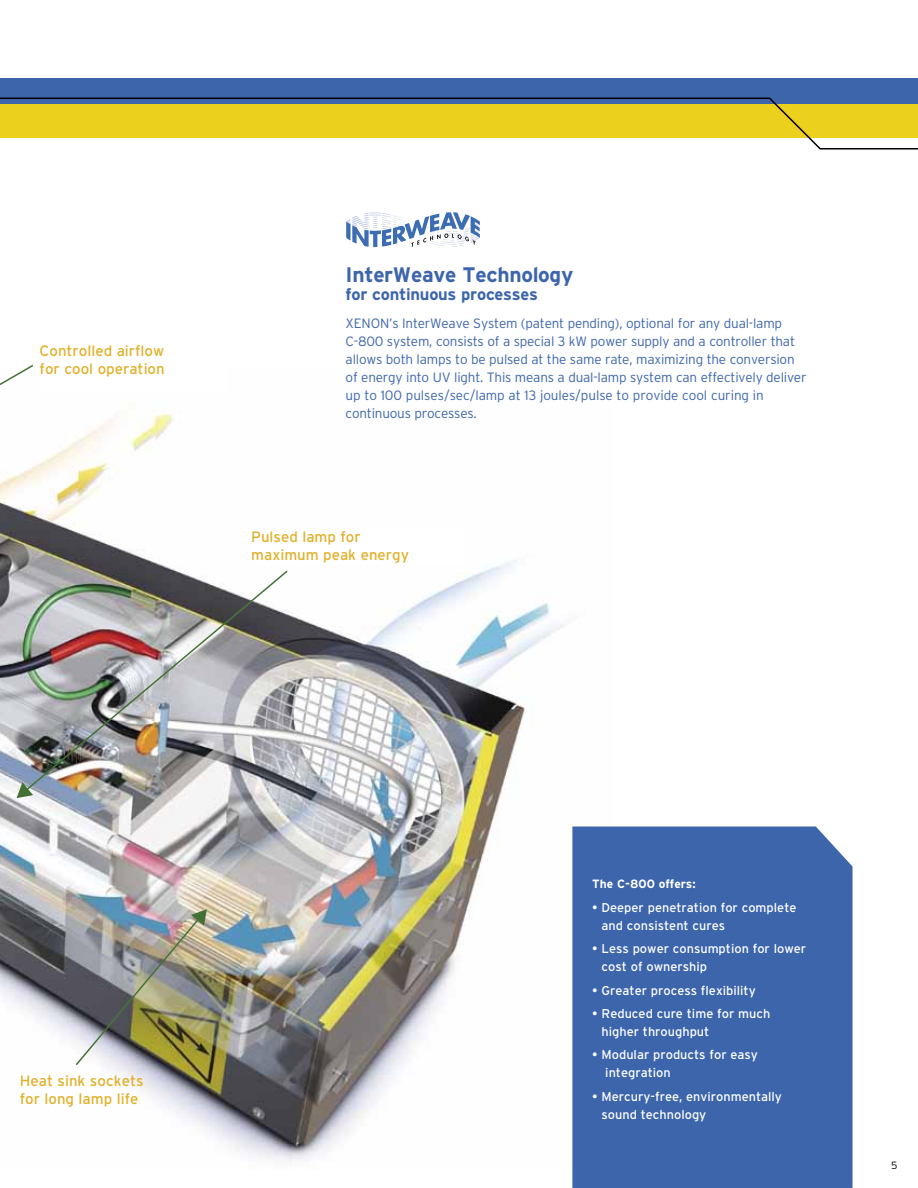
<style>
.page{position:relative;width:918px;height:1188px;background:#fff}
.page>*{position:absolute;margin:0;border:0;box-sizing:border-box;transform-origin:0 0}
.t1{font:700 21px "Interstate";letter-spacing:-.015em;color:#3c65ac}
.t2{font:700 16.5px "Interstate";letter-spacing:-.015em;color:#3c65ac}
.t3{font:15px/18px "Interstate";color:#e1b12c}
.t4{font:300 13.5px/18px "Interstate";letter-spacing:-.015em;color:#3c65ac}
.t5{font:12.75px/18px "Interstate";color:#fff}
.t6{font:700 12px "Interstate";color:#fff}
.t7{font:300 10.5px "Interstate";color:#000}
</style>
<div class="page">
<img style="left:0;top:413px;width:613px;height:749px">
<div style="left:572px;top:827px;width:281px;height:361px;background:#3c65ac"></div>
<div style="left:251px;top:530px;width:213px;height:35px;background:#fff"></div>
<svg style="left:0;top:364px;width:33px;height:22px"></svg>
<img style="left:70px;top:908px;width:138px;height:162px">
<img style="left:23px;top:565px;width:270px;height:228px">
<svg style="left:16px;top:782px;width:19px;height:17px"></svg>
<div style="left:0;top:79px;width:918px;height:26px;background:#3c65ac"></div>
<svg style="left:0;top:97px;width:918px;height:53px"></svg>
<svg style="left:346px;top:212px;width:134px;height:35px"></svg>
<p class="t3" style="left:40px;top:342px;width:127px">Controlled airflow for cool operation</p>
<h1 class="t1" style="left:346px;top:263px;width:229px">InterWeave Technology</h1>
<p class="t2" style="left:346px;top:285px;width:194px">for continuous processes</p>
<p class="t4" style="left:346px;top:314px;width:462px">XENON’s InterWeave System (patent pending), optional for any dual-lamp C-800 system, consists of a special 3 kW power supply and a controller that allows both lamps to be pulsed at the same rate, maximizing the conversion of energy into UV light. This means a dual-lamp system can effectively deliver up to 100 pulses/sec/lamp at 13 joules/pulse to provide cool curing in continuous processes.</p>
<p class="t3" style="left:251px;top:528px;width:159px">Pulsed lamp for maximum peak energy</p>
<p class="t3" style="left:20px;top:1072px;width:125px">Heat sink sockets for long lamp life</p>
<p class="t6" style="left:592px;top:878px;width:105px">The C-800 offers:</p>
<p class="t5" style="left:602px;top:898px;width:197px;text-indent:-9px">• Deeper penetration for complete and consistent cures</p>
<p class="t5" style="left:602px;top:940px;width:206px;text-indent:-9px">• Less power consumption for lower cost of ownership</p>
<p class="t5" style="left:592px;top:981px;width:165px">• Greater process flexibility</p>
<p class="t5" style="left:602px;top:1004px;width:170px;text-indent:-9px">• Reduced cure time for much higher throughput</p>
<p class="t5" style="left:605px;top:1046px;width:154px;text-indent:-13px">• Modular products for easy integration</p>
<p class="t5" style="left:602px;top:1087px;width:182px;text-indent:-9px">• Mercury-free, environmentally sound technology</p>
<p class="t7" style="left:891px;top:1160px;width:8px">5</p>
</div>
